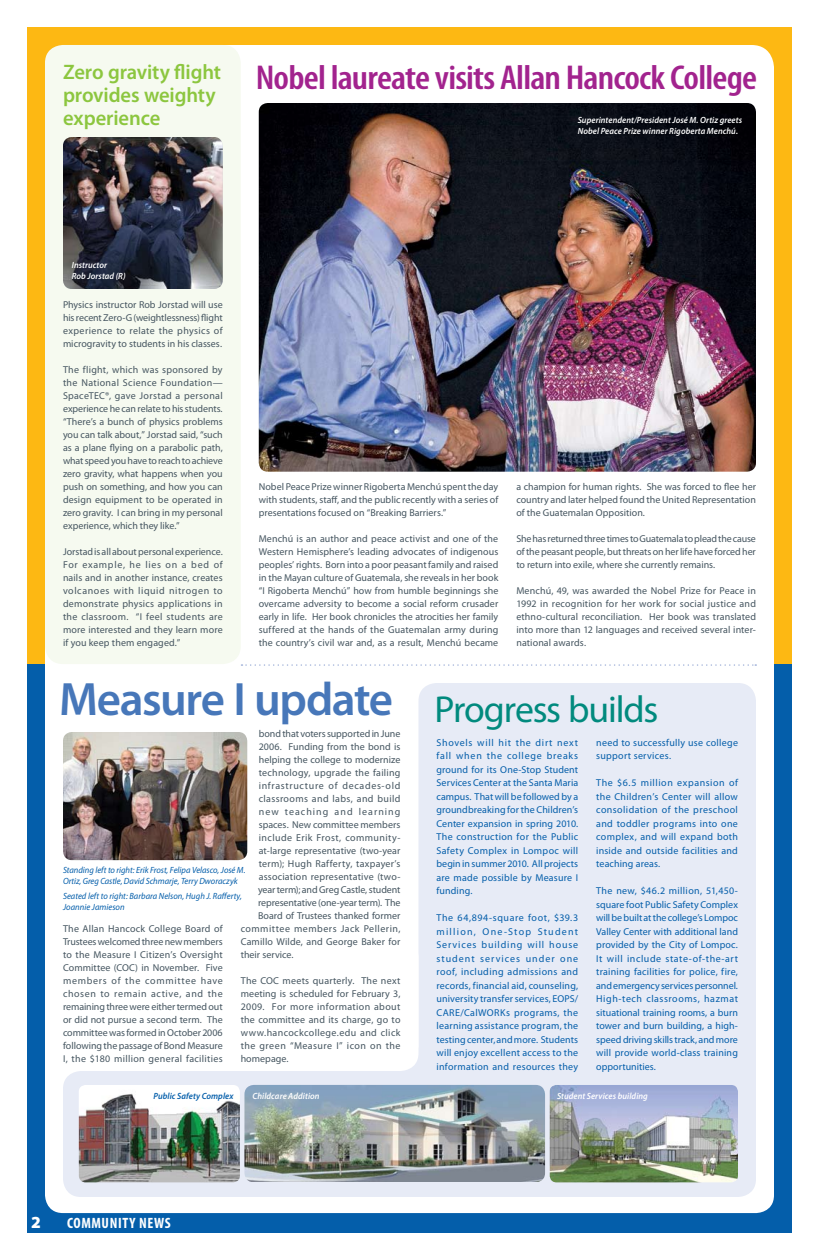
<style>
.page{position:relative;width:819px;height:1260px;background:#fff}
.page>*{position:absolute;margin:0;border:0;box-sizing:border-box;transform-origin:0 0}
.t1{font:600 47px "Myriad Pro";letter-spacing:-.03em;color:#4777b9}
.t2{font:600 condensed 34.6px "Myriad Pro";letter-spacing:-.025em;color:#a2238e;scale:1.1 1}
.t3{font:600 21px/23px "Myriad Pro";letter-spacing:-.005em;color:#8cc63f}
.t4{font:900 17px "Myriad Pro";color:#fff}
.t5{font:700 condensed 15px "Myriad Pro";letter-spacing:.04em;color:#fff}
.t6{font:10px/13px "Myriad Pro";letter-spacing:.005em;color:#455560;text-align:justify}
.t7{font:10px/13.5px "Myriad Pro";letter-spacing:.02em;color:#045eaa;text-align:justify}
.t8{font:10px "Myriad Pro";letter-spacing:.03em;color:#455560}
.t9{font:10px "Myriad Pro";letter-spacing:.045em;color:#455560}
.t10{font:10px "Myriad Pro";letter-spacing:.025em;color:#455560}
.t11{font:10px "Myriad Pro";letter-spacing:.065em;color:#455560}
.t12{font:10px "Myriad Pro";letter-spacing:.04em;color:#455560}
.t13{font:10px "Myriad Pro";letter-spacing:.035em;color:#455560}
.t14{font:10px "Myriad Pro";letter-spacing:.1em;color:#455560}
.t15{font:italic 9px/11px "Myriad Pro";color:#045eaa;scale:.95 1}
.t16{font:italic 600 9px/11px "Myriad Pro";letter-spacing:.01em;color:#fff;scale:.95 1}
.t17{font:italic 600 9px "Myriad Pro";letter-spacing:.01em;color:#045eaa;scale:.95 1}
</style>
<div class="page">
<div style="left:27px;top:27px;width:765px;height:1206px;background:#fdb813"></div>
<div style="left:45px;top:45px;width:729px;height:1170px;background:#fff;border-radius:22px"></div>
<div style="left:27px;top:664px;width:765px;height:569px;background:#045eaa"></div>
<div style="left:45px;top:364px;width:729px;height:849px;background:#fff;border-radius:18px"></div>
<div style="left:45px;top:45px;width:196px;height:619px;background:#f6faf0;border-radius:18px"></div>
<div style="left:418px;top:683px;width:338px;height:514px;background:#e7ebf6;border-radius:18px"></div>
<div style="left:63px;top:1071px;width:387px;height:126px;background:#e7ebf6;border-radius:18px"></div>
<img style="left:63px;top:137px;width:160px;height:152px;border-radius:9px">
<img style="left:259px;top:103px;width:497px;height:369px;border-radius:9px">
<img style="left:244px;top:1085px;width:301px;height:97px;border-radius:9px">
<img style="left:79px;top:1085px;width:161px;height:97px;border-radius:7px">
<img style="left:550px;top:1085px;width:188px;height:97px;border-radius:7px">
<svg style="left:242px;top:664px;width:514px;height:2px"></svg>
<img style="left:63px;top:732px;width:184px;height:128px;border-radius:9px">
<h3 class="t3" style="left:63px;top:60px;width:160px">Zero gravity flight provides weighty experience</h3>
<h2 class="t2" style="left:256px;top:56px;width:457px">Nobel laureate visits Allan Hancock College</h2>
<p class="t16" style="left:578px;top:114px;width:175px">Superintendent/President José M. Ortiz greets<br>Nobel Peace Prize winner Rigoberta Menchú.</p>
<p class="t16" style="left:72px;top:259px;width:58px">Instructor<br>Rob Jorstad (R)</p>
<p class="t6" style="left:63px;top:298px;width:161px">Physics instructor Rob Jorstad will use his recent Zero-G (weightlessness) flight experience to relate the physics of microgravity to students in his classes.</p>
<p class="t6" style="left:63px;top:363px;width:161px">The flight, which was sponsored by the National Science Foundation— SpaceTEC®, gave Jorstad a personal experience he can relate to his students. “There’s a bunch of physics problems you can talk about,” Jorstad said, “such as a plane flying on a parabolic path, what speed you have to reach to achieve zero gravity, what happens when you push on something, and how you can design equipment to be operated in zero gravity. I can bring in my personal experience, which they like.”</p>
<p class="t6" style="left:63px;top:545px;width:161px">Jorstad is all about personal experience.<br>For example, he lies on a bed of nails and in another instance, creates volcanoes with liquid nitrogen to demonstrate physics applications in the classroom. “I feel students are more interested and they learn more if you keep them engaged.”</p>
<p class="t6" style="left:259px;top:480px;width:241px">Nobel Peace Prize winner Rigoberta Menchú spent the day with students, staff, and the public recently with a series of presentations focused on “Breaking Barriers.”</p>
<p class="t6" style="left:259px;top:532px;width:241px">Menchú is an author and peace activist and one of the Western Hemisphere’s leading advocates of indigenous peoples’ rights. Born into a poor peasant family and raised in the Mayan culture of Guatemala, she reveals in her book “I Rigoberta Menchú” how from humble beginnings she overcame adversity to become a social reform crusader early in life. Her book chronicles the atrocities her family suffered at the hands of the Guatemalan army during the country’s civil war and, as a result, Menchú became</p>
<p class="t6" style="left:516px;top:480px;width:241px">a champion for human rights. She was forced to flee her country and later helped found the United Representation of the Guatemalan Opposition.</p>
<p class="t6" style="left:516px;top:532px;width:241px">She has returned three times to Guatemala to plead the cause of the peasant people, but threats on her life have forced her to return into exile, where she currently remains.</p>
<p class="t6" style="left:516px;top:584px;width:241px">Menchú, 49, was awarded the Nobel Prize for Peace in 1992 in recognition for her work for social justice and ethno-cultural reconciliation. Her book was translated into more than 12 languages and received several inter&shy;national awards.</p>
<h1 class="t1" style="left:59px;top:669px;width:601px">Measure I update <sub>Progress</sub> <sub>builds</sub></h1>
<p class="t6" style="left:259px;top:726px;width:143px">bond that voters supported in June</p>
<p class="t6" style="left:259px;top:739px;width:143px">2006. Funding from the bond is</p>
<p class="t6" style="left:259px;top:752px;width:143px">helping the college to modernize</p>
<p class="t10" style="left:259px;top:766px;width:143px">technology, upgrade the failing</p>
<p class="t11" style="left:259px;top:779px;width:143px">infrastructure of decades-old</p>
<p class="t13" style="left:259px;top:792px;width:143px">classrooms and labs, and build</p>
<p class="t14" style="left:259px;top:805px;width:143px">new teaching and learning</p>
<p class="t6" style="left:259px;top:817px;width:143px">spaces. New committee members</p>
<p class="t12" style="left:259px;top:831px;width:143px">include Erik Frost, community-</p>
<p class="t6" style="left:259px;top:843px;width:143px">at-large representative (two-year</p>
<p class="t8" style="left:259px;top:857px;width:143px">term); Hugh Rafferty, taxpayer’s</p>
<p class="t6" style="left:259px;top:869px;width:143px">association representative (two-</p>
<p class="t6" style="left:258px;top:882px;width:144px">year term); and Greg Castle, student</p>
<p class="t6" style="left:258px;top:895px;width:144px">representative (one-year term). The</p>
<p class="t6" style="left:258px;top:908px;width:144px">Board of Trustees thanked former</p>
<p class="t9" style="left:241px;top:922px;width:161px">committee members Jack Pellerin,</p>
<p class="t6" style="left:241px;top:934px;width:161px">Camillo Wilde, and George Baker for</p>
<p class="t6" style="left:241px;top:947px;width:54px">their service.</p>
<p class="t6" style="left:241px;top:973px;width:161px">The COC meets quarterly. The next meeting is scheduled for February 3, 2009. For more information about the committee and its charge, go to www.hancockcollege.edu and click the green “Measure I” icon on the homepage.</p>
<p class="t7" style="left:596px;top:735px;width:143px">need to successfully use college support services.</p>
<p class="t7" style="left:596px;top:776px;width:143px">The $6.5 million expansion of the Children’s Center will allow consolidation of the preschool and toddler programs into one complex, and will expand both inside and outside facilities and teaching areas.</p>
<p class="t7" style="left:596px;top:884px;width:143px">The new, $46.2 million, 51,450- square foot Public Safety Complex will be built at the college’s Lompoc Valley Center with additional land provided by the City of Lompoc.<br>It will include state-of-the-art training facilities for police, fire, and emergency services personnel.<br>High-tech classrooms, hazmat situational training rooms, a burn tower and burn building, a high&shy;speed driving skills track, and more will provide world-class training opportunities.</p>
<p class="t7" style="left:436px;top:735px;width:143px">Shovels will hit the dirt next fall when the college breaks ground for its One-Stop Student Services Center at the Santa Maria campus. That will be followed by a groundbreaking for the Children’s Center expansion in spring 2010.<br>The construction for the Public Safety Complex in Lompoc will begin in summer 2010. All projects are made possible by Measure I funding.</p>
<p class="t7" style="left:436px;top:911px;width:143px">The 64,894-square foot, $39.3 million, One-Stop Student Services building will house student services under one roof, including admissions and records, financial aid, counseling, university transfer services, EOPS/ CARE/CalWORKs programs, the learning assistance program, the testing center, and more. Students will enjoy excellent access to the information and resources they</p>
<p class="t15" style="left:63px;top:864px;width:194px">Standing left to right: Erik Frost, Felipa Velasco, José M.<br>Ortiz, Greg Castle, David Schmarje, Terry Dworaczyk</p>
<p class="t15" style="left:63px;top:890px;width:190px">Seated left to right: Barbara Nelson, Hugh J. Rafferty,<br>Joannie Jamieson</p>
<p class="t6" style="left:63px;top:922px;width:161px">The Allan Hancock College Board of Trustees welcomed three new members to the Measure I Citizen’s Oversight Committee (COC) in November. Five members of the committee have chosen to remain active, and the remaining three were either termed out or did not pursue a second term. The committee was formed in October 2006 following the passage of Bond Measure I, the $180 million general facilities</p>
<p class="t17" style="left:154px;top:1090px;width:86px">Public Safety Complex</p>
<p class="t16" style="left:252px;top:1090px;width:72px">Childcare Addition</p>
<p class="t16" style="left:557px;top:1090px;width:97px">Student Services building</p>
<h3 class="t4" style="left:31px;top:1211px;width:11px">2</h3>
<h3 class="t5" style="left:67px;top:1214px;width:105px">COMMUNITY NEWS</h3>
</div>
